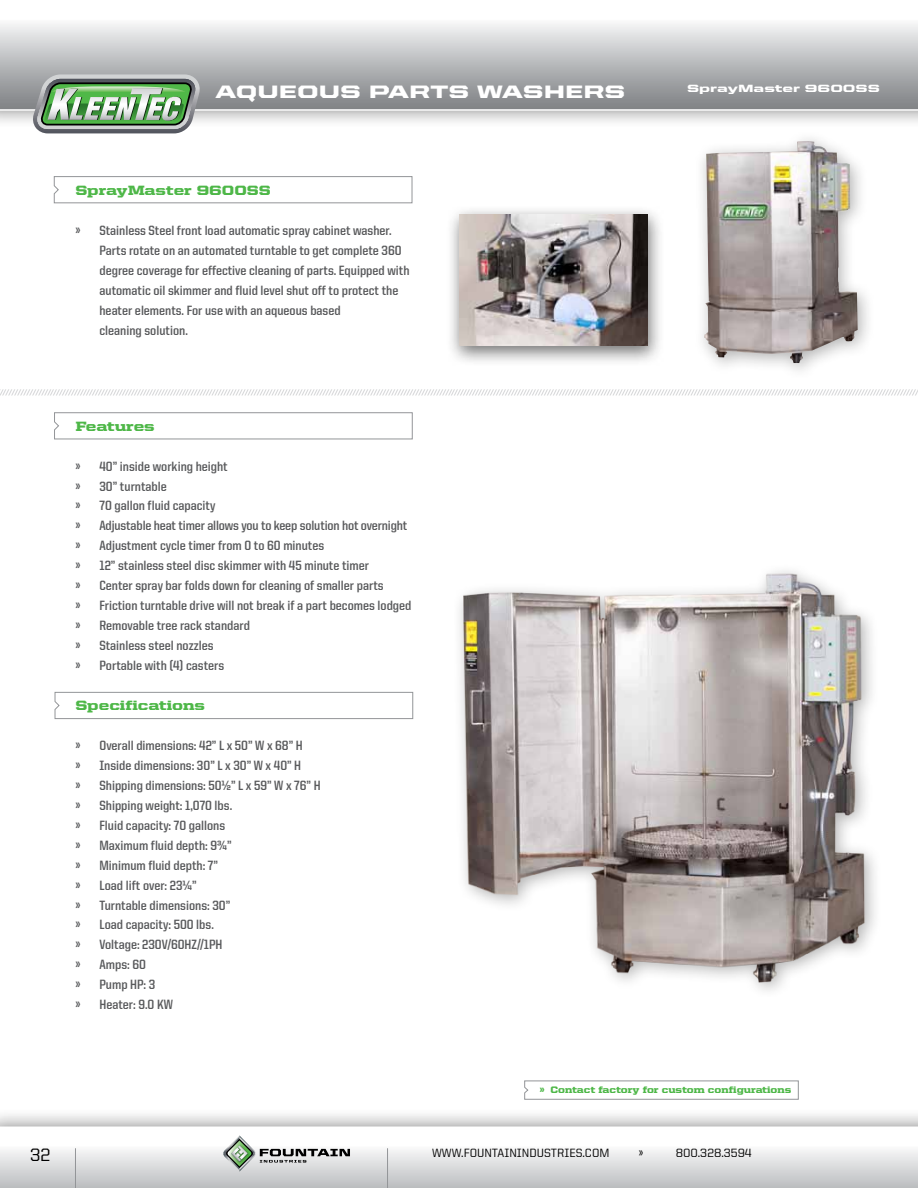
<style>
.page{position:relative;width:918px;height:1188px;background:#fff}
.page>*{position:absolute;margin:0;border:0;box-sizing:border-box;transform-origin:0 0}
.t1{font:900 18px "United Sans Ext";color:#fff}
.t2{font:500 18px "United Sans Reg";color:#000}
.t3{font:700 13.5px/20px "United Sans Semi Cond";color:#58595b}
.t4{font:900 13.5px "United Serif Semi Ext";color:#4eb748}
.t5{font:500 12px "United Sans Reg";color:#000}
.t6{font:900 10.5px "United Sans Ext";color:#fff}
.t7{font:900 9.45px "United Serif Semi Ext";color:#4eb748;scale:.9 1}
.t8{font:300 7.5px "United Sans Ext";color:#a7a9ac}
</style>
<div class="page">
<div style="left:0;top:0;width:918px;height:130px;background:#000;opacity:.5"></div>
<svg style="left:0;top:0;width:918px;height:111px"></svg>
<div style="left:0;top:1108px;width:918px;height:80px;background:#000;opacity:.5"></div>
<svg style="left:0;top:1126px;width:918px;height:62px"></svg>
<hr style="left:387px;top:1148px;width:1px;height:40px;background:#939598">
<hr style="left:75px;top:1148px;width:1px;height:40px;background:#939598">
<svg style="left:223px;top:1135px;width:127px;height:37px"></svg>
<svg style="left:54px;top:176px;width:359px;height:27px"></svg>
<div style="left:446px;top:205px;width:219px;height:162px;background:#000;opacity:.55"></div>
<img style="left:459px;top:214px;width:188px;height:131px">
<svg style="left:54px;top:412px;width:359px;height:27px"></svg>
<svg style="left:54px;top:692px;width:359px;height:27px"></svg>
<img style="left:459px;top:570px;width:412px;height:418px">
<svg style="left:32px;top:74px;width:168px;height:59px;background:#88a689"></svg>
<div style="left:694px;top:130px;width:182px;height:251px;background:#000;opacity:.3"></div>
<img style="left:704px;top:141px;width:154px;height:222px">
<svg style="left:524px;top:1081px;width:275px;height:19px"></svg>
<h1 class="t1" style="left:215px;top:80px;width:409px">AQUEOUS PARTS WAS HERS</h1>
<p class="t4" style="left:76px;top:182px;width:197px">SprayMaster 9600SS</p>
<p class="t3" style="left:100px;top:220px;width:312px;text-indent:-24px">» Stainless Steel front load automatic spray cabinet washer.<br>Parts rotate on an automated turntable to get complete 360 degree coverage for effective cleaning of parts. Equipped with automatic oil skimmer and fluid level shut off to protect the heater elements. For use with an aqueous based<br>cleaning solution.</p>
<p class="t6" style="left:687px;top:82px;width:194px">SPRAYMASTER 9600SS</p>
<p class="t8" style="left:-1px;top:388px;width:921px">///////////////////////////////////////////////////////////////////////////////////////////////////////////////////////////////////////////////////////////////////////////////////////////////////////////////////////////////////////////////////////////////////////////////////////////////////////////////////</p>
<p class="t4" style="left:75px;top:418px;width:81px">Features</p>
<p class="t3" style="left:75px;top:456px;width:338px">» 40” inside working height<br>» 30” turntable<br>» 70 gallon fluid capacity<br>» Adjustable heat timer allows you to keep solution hot overnight » Adjustment cycle timer from 0 to 60 minutes<br>» 12” stainless steel disc skimmer with 45 minute timer<br>» Center spray bar folds down for cleaning of smaller parts<br>» Friction turntable drive will not break if a part becomes lodged » Removable tree rack standard<br>» Stainless steel nozzles<br>» Portable with (4) casters</p>
<p class="t4" style="left:76px;top:698px;width:131px">Specifications</p>
<p class="t3" style="left:76px;top:735px;width:247px">» Overall dimensions: 42” L x 50” W x 68” H<br>» Inside dimensions: 30” L x 30” W x 40” H<br>» Shipping dimensions: 50½” L x 59” W x 76” H » Shipping weight: 1,070 lbs.<br>» Fluid capacity: 70 gallons<br>» Maximum fluid depth: 9¾”<br>» Minimum fluid depth: 7”<br>» Load lift over: 23¼”<br>» Turntable dimensions: 30”<br>» Load capacity: 500 lbs.<br>» Voltage: 230V/60HZ//1PH<br>» Amps: 60<br>» Pump HP: 3<br>» Heater: 9.0 KW</p>
<p class="t7" style="left:540px;top:1084px;width:281px">» Contact factory for custom configurations</p>
<h1 class="t2" style="left:30px;top:1145px;width:22px">32</h1>
<p class="t5" style="left:432px;top:1146px;width:179px">WWW.FOUNTAININDUSTRIES.COM</p>
<p class="t5" style="left:639px;top:1146px;width:6px">»</p>
<p class="t5" style="left:676px;top:1146px;width:78px">800.328.3594</p>
</div>
